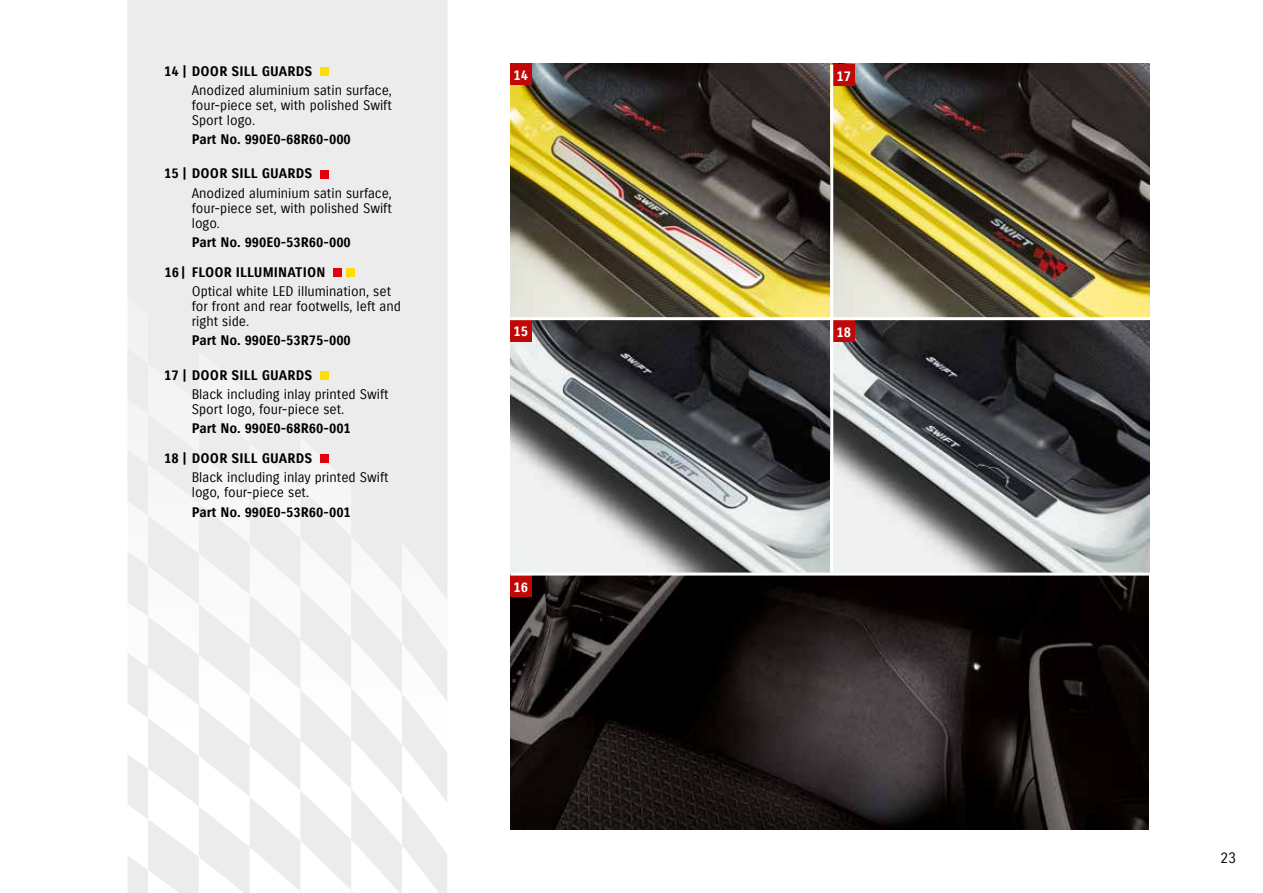
<style>
.page{position:relative;width:1263px;height:893px;background:#fff}
.page>*{position:absolute;margin:0;border:0;box-sizing:border-box;transform-origin:0 0}
.t1{font:15px "Suzuki PRO Regular";color:#000}
.t2{font:13.5px/15px "Suzuki PRO Regular";color:#000}
.t3{font:13.5px "Suzuki PRO Bold";color:#000}
.t4{font:13.5px "Suzuki PRO Bold";color:#fff}
</style>
<div class="page">
<svg style="left:128px;top:0;width:319px;height:893px;fill:#ececed"></svg>
<img style="left:510px;top:64px;width:639px;height:765px">
<div style="left:320px;top:67px;width:9px;height:9px;background:#fd0"></div>
<div style="left:320px;top:170px;width:9px;height:8px;background:#e3000f"></div>
<div style="left:333px;top:268px;width:9px;height:9px;background:#e3000f"></div>
<div style="left:346px;top:268px;width:8px;height:9px;background:#fd0"></div>
<div style="left:320px;top:371px;width:9px;height:9px;background:#fd0"></div>
<div style="left:320px;top:455px;width:9px;height:8px;background:#e3000f"></div>
<div style="left:510px;top:576px;width:21px;height:21px;background:#c00808"></div>
<div style="left:833px;top:65px;width:21px;height:21px;background:#c00808"></div>
<div style="left:833px;top:321px;width:21px;height:21px;background:#c00808"></div>
<div style="left:510px;top:320px;width:21px;height:21px;background:#c00808"></div>
<div style="left:510px;top:64px;width:21px;height:21px;background:#c00808"></div>
<hr style="left:830px;top:65px;width:3px;height:508px;background:#fff">
<hr style="left:510px;top:317px;width:645px;height:3px;background:#fff">
<hr style="left:510px;top:573px;width:645px;height:3px;background:#fff">
<p class="t3" style="left:164px;top:63px;width:150px">14 | DOOR SILL GUARDS</p>
<p class="t2" style="left:192px;top:83px;width:202px;text-align:justify">Anodized aluminium satin surface, four-piece set, with polished Swift Sport logo.</p>
<p class="t3" style="left:192px;top:131px;width:161px">Part No. 990E0-68R60-000</p>
<p class="t3" style="left:164px;top:165px;width:150px">15 | DOOR SILL GUARDS</p>
<p class="t2" style="left:192px;top:185px;width:202px;text-align:justify">Anodized aluminium satin surface, four-piece set, with polished Swift logo.</p>
<p class="t3" style="left:192px;top:234px;width:161px">Part No. 990E0-53R60-000</p>
<p class="t3" style="left:164px;top:264px;width:163px">16| FLOOR ILLUMINATION</p>
<p class="t2" style="left:192px;top:284px;width:211px">Optical white LED illumination, set for front and rear footwells, left and right side.</p>
<p class="t3" style="left:192px;top:332px;width:161px">Part No. 990E0-53R75-000</p>
<p class="t3" style="left:164px;top:367px;width:150px">17 | DOOR SILL GUARDS</p>
<p class="t2" style="left:192px;top:387px;width:198px">Black including inlay printed Swift<br>Sport logo, four-piece set.</p>
<p class="t3" style="left:192px;top:420px;width:161px">Part No. 990E0-68R60-001</p>
<p class="t3" style="left:164px;top:450px;width:150px">18 | DOOR SILL GUARDS</p>
<p class="t2" style="left:192px;top:470px;width:198px">Black including inlay printed Swift logo, four-piece set.</p>
<p class="t3" style="left:192px;top:504px;width:161px">Part No. 990E0-53R60-001</p>
<p class="t4" style="left:514px;top:67px;width:16px">14</p>
<p class="t4" style="left:836px;top:68px;width:16px">17</p>
<p class="t4" style="left:514px;top:323px;width:16px">15</p>
<p class="t4" style="left:836px;top:324px;width:16px">18</p>
<p class="t4" style="left:514px;top:579px;width:16px">16</p>
<p class="t1" style="left:1220px;top:849px;width:18px">23</p>
</div>
